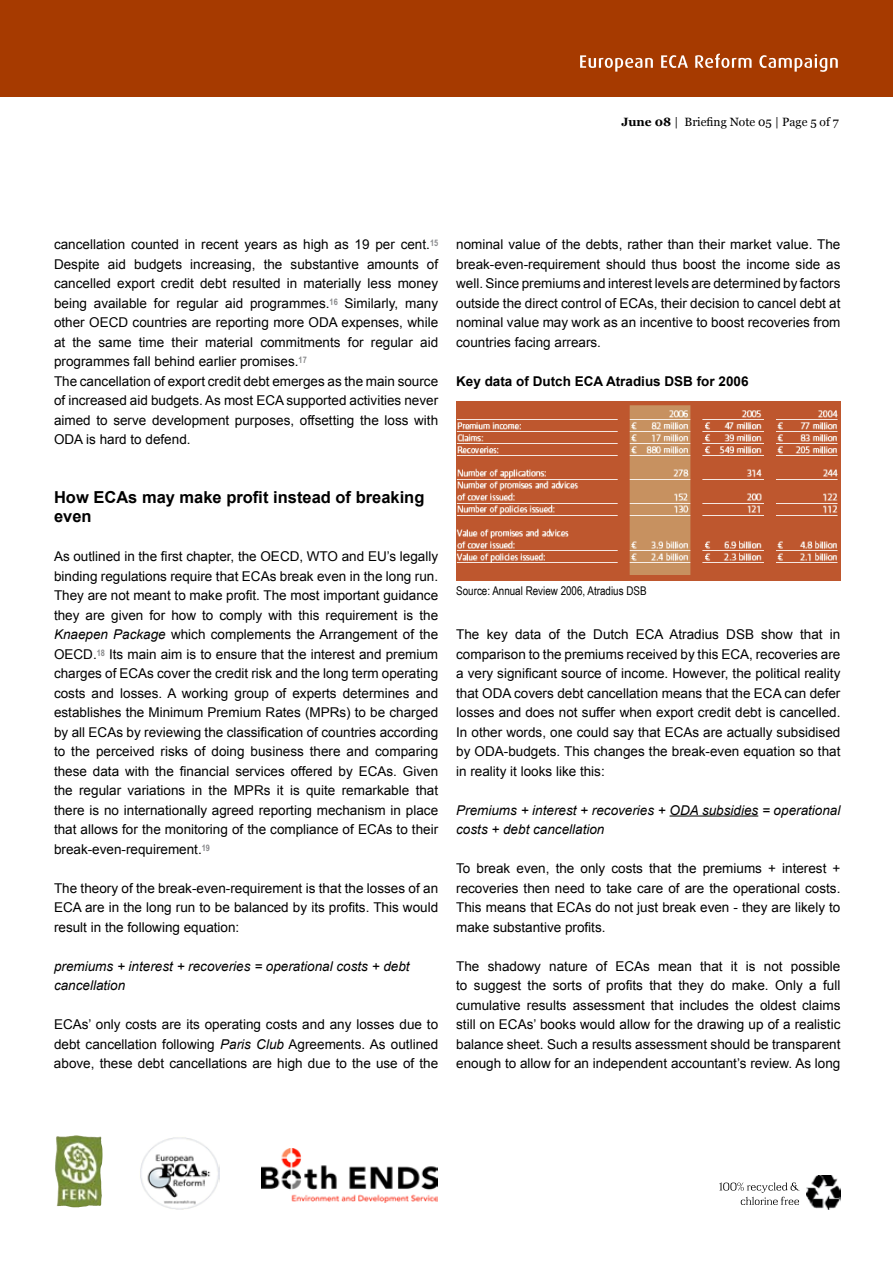
<style>
.page{position:relative;width:893px;height:1263px;background:#fff}
.page>*{position:absolute;margin:0;border:0;box-sizing:border-box;transform-origin:0 0}
.t1{font:700 16.5px/19.5px "Arial";color:#000}
.t2{font:13.5px/19.5px "Arial";color:#000;text-align:justify}
.t3{font:italic 13.5px/19.5px "Arial";color:#000}
.t4{font:700 13.5px "Arial";color:#000}
.t5{font:12px "Arial Narrow";color:#000}
.t6{font:12px "Georgia";color:#000}
.s1{font-weight:700}
.s2{font-style:italic}
</style>
<div class="page">
<div style="left:0;top:0;width:893px;height:96px;background:#a63a00"></div>
<img style="left:806px;top:1175px;width:34px;height:34px">
<img style="left:55px;top:1135px;width:48px;height:72px">
<img style="left:140px;top:1137px;width:80px;height:72px">
<svg style="left:580px;top:53px;width:258px;height:19px"></svg>
<svg style="left:719px;top:1182px;width:81px;height:23px"></svg>
<img style="left:261px;top:1148px;width:176px;height:54px">
<hr style="left:669px;top:815px;width:89px;height:1px;background:#000">
<img style="left:456px;top:401px;width:384px;height:180px">
<p class="t6" style="left:621px;top:115px;width:219px"><span class="s1">June 08</span> | Briefing Note 05 | Page 5 of 7</p>
<p class="t2" style="left:54px;top:235px;width:386px;text-align:left">cancellation counted in recent years as high as 19 per cent.<sup>15<br></sup>Despite aid budgets increasing, the substantive amounts of cancelled export credit debt resulted in materially less money being available for regular aid programmes.<sup>16</sup> Similarly, many other OECD countries are reporting more ODA expenses, while at the same time their material commitments for regular aid programmes fall behind earlier promises.<sup>17<br></sup>The cancellation of export credit debt emerges as the main source of increased aid budgets. As most ECA supported activities never aimed to serve development purposes, offsetting the loss with ODA is hard to defend.</p>
<p class="t2" style="left:456px;top:235px;width:386px">nominal value of the debts, rather than their market value. The break-even-requirement should thus boost the income side as well. Since premiums and interest levels are determined by factors outside the direct control of ECAs, their decision to cancel debt at nominal value may work as an incentive to boost recoveries from countries facing arrears.</p>
<p class="t4" style="left:456px;top:372px;width:294px">Key data of Dutch ECA Atradius DSB for 2006</p>
<p class="t1" style="left:54px;top:488px;width:372px">How ECAs may make profit instead of breaking even</p>
<p class="t2" style="left:54px;top:547px;width:386px">As outlined in the first chapter, the OECD, WTO and EU’s legally binding regulations require that ECAs break even in the long run.<br>They are not meant to make profit. The most important guidance they are given for how to comply with this requirement is the <span class="s2">Knaepen Package</span> which complements the Arrangement of the OECD.<sup>18</sup> Its main aim is to ensure that the interest and premium charges of ECAs cover the credit risk and the long term operating costs and losses. A working group of experts determines and establishes the Minimum Premium Rates (MPRs) to be charged by all ECAs by reviewing the classification of countries according to the perceived risks of doing business there and comparing these data with the financial services offered by ECAs. Given the regular variations in the MPRs it is quite remarkable that there is no internationally agreed reporting mechanism in place that allows for the monitoring of the compliance of ECAs to their break-even-requirement.<sup>19</sup></p>
<p class="t2" style="left:54px;top:878px;width:386px">The theory of the break-even-requirement is that the losses of an ECA are in the long run to be balanced by its profits. This would result in the following equation:</p>
<p class="t3" style="left:54px;top:956px;width:357px">premiums + interest + recoveries = operational costs + debt cancellation</p>
<p class="t2" style="left:54px;top:1015px;width:386px">ECAs’ only costs are its operating costs and any losses due to debt cancellation following <span class="s2">Paris Club</span> Agreements. As outlined above, these debt cancellations are high due to the use of the</p>
<p class="t5" style="left:456px;top:584px;width:192px">Source: Annual Review 2006, Atradius DSB</p>
<p class="t2" style="left:456px;top:625px;width:386px">The key data of the Dutch ECA Atradius DSB show that in comparison to the premiums received by this ECA, recoveries are a very significant source of income. However, the political reality that ODA covers debt cancellation means that the ECA can defer losses and does not suffer when export credit debt is cancelled.<br>In other words, one could say that ECAs are actually subsidised by ODA-budgets. This changes the break-even equation so that in reality it looks like this:</p>
<p class="t3" style="left:456px;top:800px;width:386px">Premiums + interest + recoveries + ODA subsidies = operational costs + debt cancellation</p>
<p class="t2" style="left:456px;top:859px;width:386px">To break even, the only costs that the premiums + interest + recoveries then need to take care of are the operational costs.<br>This means that ECAs do not just break even - they are likely to make substantive profits.</p>
<p class="t2" style="left:456px;top:956px;width:386px">The shadowy nature of ECAs mean that it is not possible to suggest the sorts of profits that they do make. Only a full cumulative results assessment that includes the oldest claims still on ECAs’ books would allow for the drawing up of a realistic balance sheet. Such a results assessment should be transparent enough to allow for an independent accountant’s review. As long</p>
</div>
